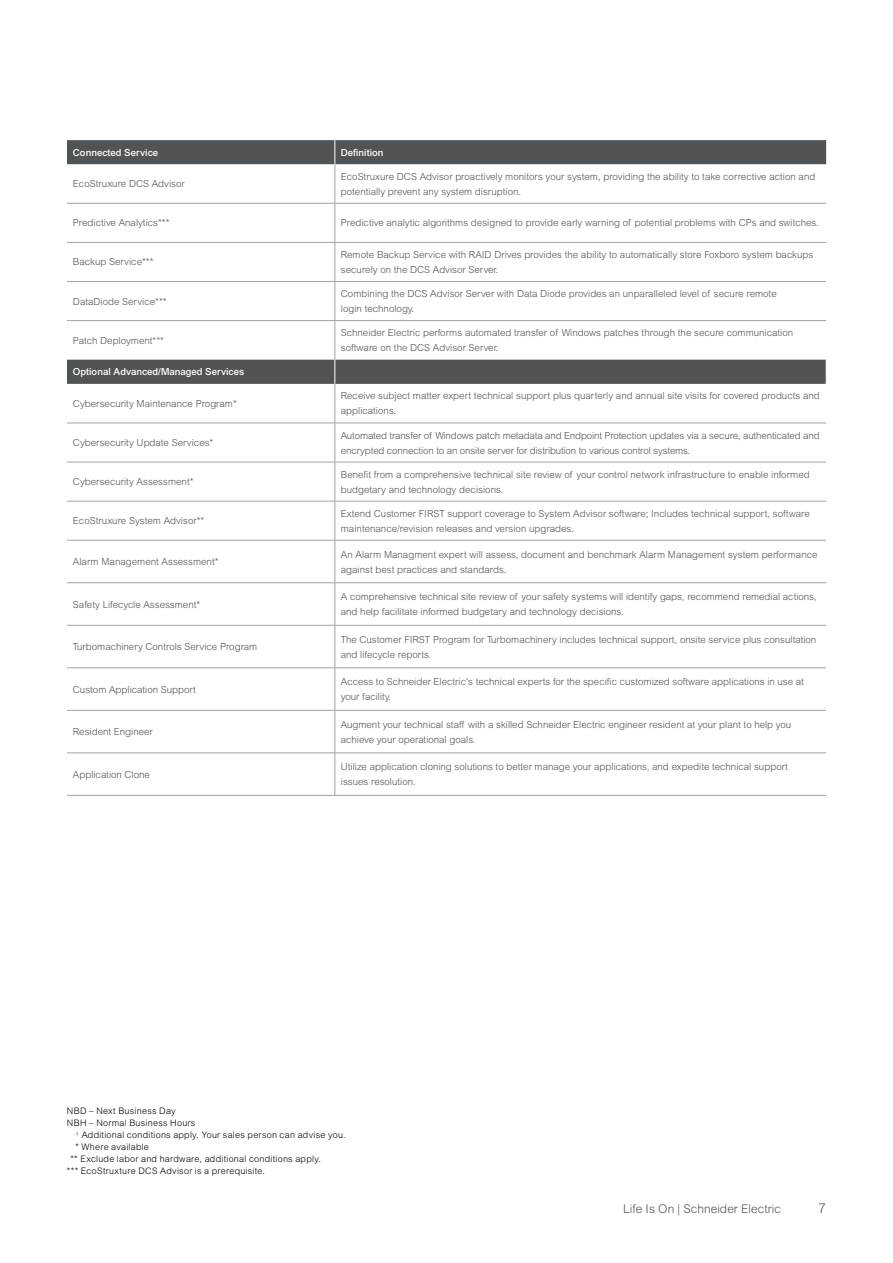
<style>
.page{position:relative;width:893px;height:1263px;background:#fff}
.page>*{position:absolute;margin:0;border:0;box-sizing:border-box;transform-origin:0 0}
.t1{font:300 13.5px "Arial MT Pro";color:#505456}
.t2{font:300 12px "Arial Rounded MT Pro";color:#505456}
.t3{font:300 9.75px/15px "Arial MT Std";color:#505456}
.t4{font:300 9.75px/15px "Arial Rounded MT Pro";color:#505456}
.t5{font:500 9.75px "Arial MT Pro";color:#fff}
.t6{font:300 9px "Arial MT Pro";letter-spacing:.025em;color:#000}
</style>
<div class="page">
<hr style="left:335px;top:164px;width:1px;height:39px;background:#9fa4a9">
<hr style="left:335px;top:203px;width:1px;height:39px;background:#9fa4a9">
<hr style="left:335px;top:243px;width:1px;height:38px;background:#9fa4a9">
<hr style="left:335px;top:282px;width:1px;height:38px;background:#9fa4a9">
<hr style="left:335px;top:321px;width:1px;height:39px;background:#9fa4a9">
<hr style="left:335px;top:384px;width:1px;height:39px;background:#9fa4a9">
<hr style="left:335px;top:423px;width:1px;height:39px;background:#9fa4a9">
<hr style="left:335px;top:462px;width:1px;height:39px;background:#9fa4a9">
<hr style="left:335px;top:501px;width:1px;height:39px;background:#9fa4a9">
<hr style="left:335px;top:540px;width:1px;height:43px;background:#9fa4a9">
<hr style="left:335px;top:583px;width:1px;height:42px;background:#9fa4a9">
<hr style="left:335px;top:625px;width:1px;height:43px;background:#9fa4a9">
<hr style="left:335px;top:668px;width:1px;height:42px;background:#9fa4a9">
<hr style="left:335px;top:710px;width:1px;height:43px;background:#9fa4a9">
<hr style="left:335px;top:753px;width:1px;height:42px;background:#9fa4a9">
<div style="left:67px;top:140px;width:759px;height:24px;background:#505456"></div>
<hr style="left:67px;top:203px;width:268px;height:1px;background:#9fa4a9">
<hr style="left:67px;top:242px;width:268px;height:1px;background:#9fa4a9">
<hr style="left:67px;top:281px;width:268px;height:1px;background:#9fa4a9">
<hr style="left:67px;top:320px;width:268px;height:1px;background:#9fa4a9">
<hr style="left:335px;top:203px;width:491px;height:1px;background:#9fa4a9">
<hr style="left:335px;top:242px;width:491px;height:1px;background:#9fa4a9">
<hr style="left:335px;top:281px;width:491px;height:1px;background:#9fa4a9">
<hr style="left:335px;top:320px;width:491px;height:1px;background:#9fa4a9">
<hr style="left:67px;top:423px;width:268px;height:1px;background:#9fa4a9">
<hr style="left:67px;top:462px;width:268px;height:1px;background:#9fa4a9">
<hr style="left:335px;top:423px;width:491px;height:1px;background:#9fa4a9">
<hr style="left:335px;top:462px;width:491px;height:1px;background:#9fa4a9">
<hr style="left:67px;top:501px;width:268px;height:1px;background:#9fa4a9">
<hr style="left:335px;top:501px;width:491px;height:1px;background:#9fa4a9">
<hr style="left:67px;top:540px;width:268px;height:1px;background:#9fa4a9">
<hr style="left:67px;top:582px;width:268px;height:1px;background:#9fa4a9">
<hr style="left:67px;top:625px;width:268px;height:1px;background:#9fa4a9">
<hr style="left:67px;top:667px;width:268px;height:1px;background:#9fa4a9">
<hr style="left:67px;top:710px;width:268px;height:1px;background:#9fa4a9">
<hr style="left:67px;top:753px;width:268px;height:1px;background:#9fa4a9">
<hr style="left:67px;top:795px;width:268px;height:1px;background:#9fa4a9">
<hr style="left:335px;top:540px;width:491px;height:1px;background:#9fa4a9">
<hr style="left:335px;top:582px;width:491px;height:1px;background:#9fa4a9">
<hr style="left:335px;top:625px;width:491px;height:1px;background:#9fa4a9">
<hr style="left:335px;top:667px;width:491px;height:1px;background:#9fa4a9">
<hr style="left:335px;top:710px;width:491px;height:1px;background:#9fa4a9">
<hr style="left:335px;top:753px;width:491px;height:1px;background:#9fa4a9">
<hr style="left:335px;top:795px;width:491px;height:1px;background:#9fa4a9">
<div style="left:67px;top:360px;width:760px;height:24px;background:#505456"></div>
<p class="t5" style="left:73px;top:147px;width:87px">Connected Service</p>
<p class="t5" style="left:341px;top:147px;width:44px">Definition</p>
<p class="t3" style="left:73px;top:176px;width:113px">EcoStruxure DCS Advisor</p>
<p class="t3" style="left:341px;top:169px;width:476px">EcoStruxure DCS Advisor proactively monitors your system, providing the ability to take corrective action and potentially prevent any system disruption.</p>
<p class="t3" style="left:73px;top:215px;width:98px">Predictive Analytics***</p>
<p class="t3" style="left:341px;top:215px;width:479px">Predictive analytic algorithms designed to provide early warning of potential problems with CPs and switches.</p>
<p class="t3" style="left:73px;top:255px;width:82px">Backup Service***</p>
<p class="t3" style="left:341px;top:247px;width:474px">Remote Backup Service with RAID Drives provides the ability to automatically store Foxboro system backups securely on the DCS Advisor Server.</p>
<p class="t3" style="left:73px;top:294px;width:95px">DataDiode Service***</p>
<p class="t3" style="left:341px;top:286px;width:437px">Combining the DCS Advisor Server with Data Diode provides an unparalleled level of secure remote login technology.</p>
<p class="t3" style="left:73px;top:333px;width:93px">Patch Deployment***</p>
<p class="t3" style="left:341px;top:325px;width:454px">Schneider Electric performs automated transfer of Windows patches through the secure communication software on the DCS Advisor Server.</p>
<p class="t5" style="left:73px;top:366px;width:173px">Optional Advanced/Managed Services</p>
<p class="t3" style="left:73px;top:396px;width:165px">Cybersecurity Maintenance Program*</p>
<p class="t3" style="left:341px;top:388px;width:480px">Receive subject matter expert technical support plus quarterly and annual site visits for covered products and applications.</p>
<p class="t3" style="left:73px;top:435px;width:142px">Cybersecurity Update Services*</p>
<p class="t3" style="left:341px;top:428px;width:480px">Automated transfer of Windows patch metadata and Endpoint Protection updates via a secure, authenticated and encrypted connection to an onsite server for distribution to various control systems.</p>
<p class="t3" style="left:73px;top:474px;width:122px">Cybersecurity Assessment*</p>
<p class="t3" style="left:341px;top:467px;width:470px">Benefit from a comprehensive technical site review of your control network infrastructure to enable informed budgetary and technology decisions.</p>
<p class="t3" style="left:73px;top:513px;width:133px">EcoStruxure System Advisor**</p>
<p class="t3" style="left:341px;top:506px;width:470px">Extend Customer FIRST support coverage to System Advisor software; Includes technical support, software maintenance/revision releases and version upgrades.</p>
<p class="t3" style="left:73px;top:554px;width:147px">Alarm Management Assessment*</p>
<p class="t3" style="left:341px;top:547px;width:478px">An Alarm Managment expert will assess, document and benchmark Alarm Management system performance against best practices and standards.</p>
<p class="t4" style="left:73px;top:597px;width:129px">Safety Lifecycle Assessment*</p>
<p class="t4" style="left:341px;top:590px;width:477px">A comprehensive technical site review of your safety systems will identify gaps, recommend remedial actions, and help facilitate informed budgetary and technology decisions.</p>
<p class="t4" style="left:73px;top:640px;width:186px">Turbomachinery Controls Service Program</p>
<p class="t4" style="left:341px;top:632px;width:477px">The Customer FIRST Program for Turbomachinery includes technical support, onsite service plus consultation and lifecycle reports.</p>
<p class="t4" style="left:73px;top:682px;width:124px">Custom Application Support</p>
<p class="t4" style="left:341px;top:675px;width:465px">Access to Schneider Electric's technical experts for the specific customized software applications in use at your facility.</p>
<p class="t4" style="left:73px;top:725px;width:81px">Resident Engineer</p>
<p class="t4" style="left:341px;top:717px;width:452px">Augment your technical staff with a skilled Schneider Electric engineer resident at your plant to help you achieve your operational goals.</p>
<p class="t4" style="left:73px;top:767px;width:78px">Application Clone</p>
<p class="t4" style="left:341px;top:760px;width:449px">Utilize application cloning solutions to better manage your applications, and expedite technical support issues resolution.</p>
<p class="t6" style="left:67px;top:1105px;width:110px">NBD – Next Business Day</p>
<p class="t6" style="left:67px;top:1117px;width:130px">NBH – Normal Business Hours</p>
<p class="t6" style="left:76px;top:1129px;width:271px"><sup>†</sup> Additional conditions apply. Your sales person can advise you.</p>
<p class="t6" style="left:75px;top:1141px;width:75px">* Where available</p>
<p class="t6" style="left:70px;top:1153px;width:252px">** Exclude labor and hardware, additional conditions apply.</p>
<p class="t6" style="left:67px;top:1165px;width:200px">*** EcoStruxture DCS Advisor is a prerequisite.</p>
<p class="t2" style="left:623px;top:1201px;width:159px">Life Is On | Schneider Electric</p>
<h1 class="t1" style="left:818px;top:1199px;width:9px">7</h1>
</div>
